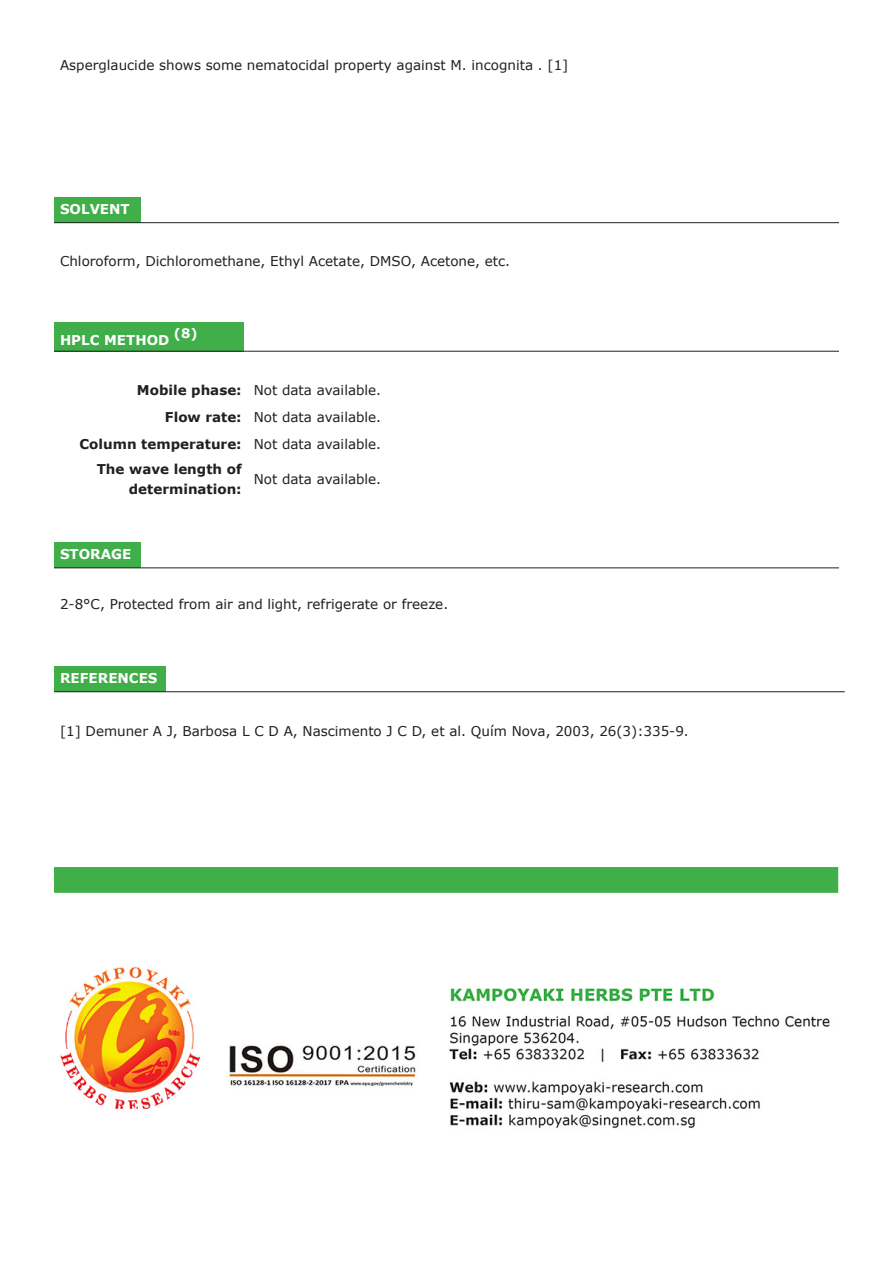
<style>
.page{position:relative;width:893px;height:1263px;background:#fff}
.page>*{position:absolute;margin:0;border:0;box-sizing:border-box;transform-origin:0 0}
.t1{font:13.5px "Verdana";color:#231f20}
.t2{font:700 13.5px "Verdana";color:#231f20}
.t3{font:700 13.5px "Verdana";color:#fff}
.t4{font:700 13.05px "Verdana";color:#fff}
</style>
<div class="page">
<div style="left:54px;top:198px;width:86px;height:25px;background:#40ae49"></div>
<hr style="left:54px;top:222px;width:86px;height:1px;background:#231f20">
<hr style="left:140px;top:222px;width:699px;height:1px;background:#231f20">
<div style="left:54px;top:322px;width:189px;height:29px;background:#40ae49"></div>
<hr style="left:54px;top:351px;width:189px;height:1px;background:#231f20">
<hr style="left:248px;top:351px;width:591px;height:1px;background:#231f20">
<div style="left:54px;top:543px;width:86px;height:25px;background:#40ae49"></div>
<hr style="left:54px;top:568px;width:86px;height:1px;background:#231f20">
<hr style="left:140px;top:568px;width:699px;height:1px;background:#231f20">
<div style="left:54px;top:667px;width:112px;height:25px;background:#40ae49"></div>
<hr style="left:54px;top:691px;width:112px;height:1px;background:#231f20">
<hr style="left:166px;top:691px;width:679px;height:1px;background:#231f20">
<svg style="left:54px;top:867px;width:784px;height:26px;background:#41ae4a"></svg>
<img style="left:60px;top:966px;width:770px;height:163px">
<p class="t1" style="left:60px;top:57px;width:510px">Asperglaucide shows some nematocidal property against M. incognita . [1]</p>
<p class="t3" style="left:60px;top:200px;width:71px">SOLVENT</p>
<p class="t1" style="left:60px;top:253px;width:452px">Chloroform, Dichloromethane, Ethyl Acetate, DMSO, Acetone, etc.</p>
<p class="t3" style="left:60px;top:331px;width:111px">HPLC METHOD</p>
<p class="t4" style="left:174px;top:324px;width:25px">(8)</p>
<p class="t2" style="left:137px;top:382px;width:106px">Mobile phase:</p>
<p class="t1" style="left:254px;top:382px;width:129px">Not data available.</p>
<p class="t2" style="left:165px;top:408px;width:78px">Flow rate:</p>
<p class="t1" style="left:254px;top:408px;width:129px">Not data available.</p>
<p class="t2" style="left:80px;top:435px;width:164px">Column temperature:</p>
<p class="t1" style="left:254px;top:436px;width:129px">Not data available.</p>
<p class="t2" style="left:97px;top:461px;width:146px">The wave length of</p>
<p class="t2" style="left:129px;top:480px;width:114px">determination:</p>
<p class="t1" style="left:254px;top:470px;width:129px">Not data available.</p>
<p class="t3" style="left:60px;top:545px;width:73px">STORAGE</p>
<p class="t1" style="left:60px;top:596px;width:390px">2-8°C, Protected from air and light, refrigerate or freeze.</p>
<p class="t3" style="left:60px;top:669px;width:99px">REFERENCES</p>
<p class="t1" style="left:60px;top:722px;width:630px">[1] Demuner A J, Barbosa L C D A, Nascimento J C D, et al. Quím Nova, 2003, 26(3):335-9.</p>
</div>
